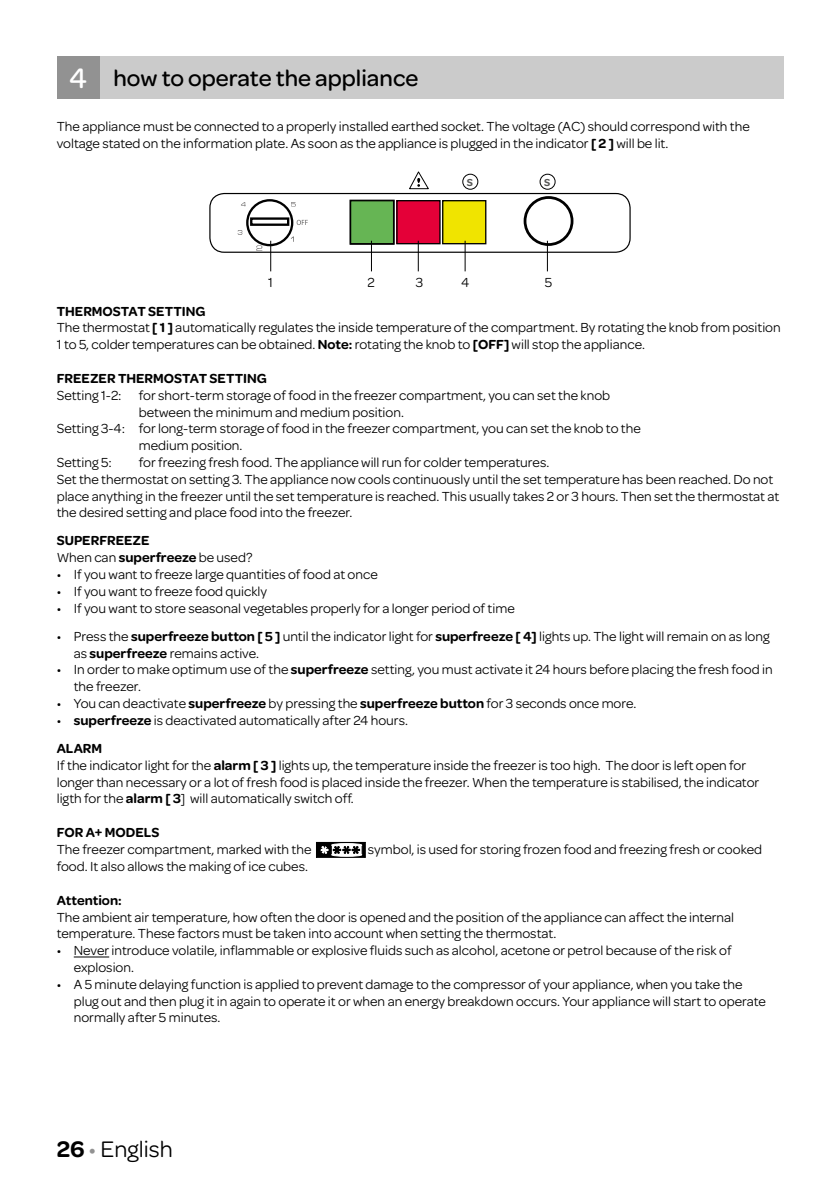
<style>
.page{position:relative;width:840px;height:1191px;background:#fff}
.page>*{position:absolute;margin:0;border:0;box-sizing:border-box;transform-origin:0 0}
.t1{font:500 24px "Omnes";color:#000}
.t2{font:24px "Omnes";color:#000}
.t3{font:14px/16.8px "Omnes";color:#000}
.t4{font:600 14px/16.8px "Omnes";color:#000}
.t5{font:600 10.8px "Omnes";color:#575756}
.s1{font-size:30px;color:#fff}
.s2{font-weight:600}
.s3{font-weight:400}
.s4{color:#929292}
</style>
<div class="page">
<div style="left:85px;top:57px;width:697px;height:42px;background:#cbcbcb"></div>
<div style="left:57px;top:57px;width:42px;height:42px;background:#929292"></div>
<hr style="left:74px;top:956px;width:35px;height:1px;background:#000">
<svg style="left:318px;top:844px;width:45px;height:11px"></svg>
<div style="left:316px;top:842px;width:49px;height:15px;border:1px solid #000"></div>
<div style="left:331px;top:844px;width:31px;height:11px;border:1px solid #000"></div>
<div style="left:331px;top:843px;width:30px;height:3px;border:1px solid #fff;border-radius:50%"></div>
<div style="left:331px;top:853px;width:30px;height:3px;border:1px solid #fff;border-radius:50%"></div>
<svg style="left:321px;top:846px;width:38px;height:7px"></svg>
<div style="left:209px;top:193px;width:421px;height:60px;border:1px solid #000;border-radius:14px"></div>
<svg style="left:409px;top:171px;width:20px;height:18px"></svg>
<div style="left:462px;top:174px;width:16px;height:16px;border:1px solid #000;border-radius:50%"></div>
<div style="left:539px;top:174px;width:16px;height:16px;border:1px solid #000;border-radius:50%"></div>
<div style="left:523px;top:196px;width:50px;height:50px;border:3px solid #000;border-radius:50%"></div>
<div style="left:246px;top:199px;width:47px;height:47px;border:2px solid #000;border-radius:50%"></div>
<div style="left:250px;top:217px;width:39px;height:9px;border:2px solid #000"></div>
<div style="left:349px;top:200px;width:45px;height:45px;border:2px solid #000"></div>
<div style="left:397px;top:201px;width:42px;height:43px;background:#e40038"></div>
<div style="left:396px;top:200px;width:44px;height:44px;border:1px solid #000"></div>
<div style="left:350px;top:201px;width:43px;height:43px;background:#66b554"></div>
<div style="left:350px;top:200px;width:44px;height:44px;border:1px solid #000"></div>
<div style="left:442px;top:201px;width:43px;height:43px;background:#f0e400"></div>
<div style="left:442px;top:200px;width:44px;height:44px;border:1px solid #000"></div>
<svg style="left:256px;top:245px;width:6px;height:6px"></svg>
<svg style="left:237px;top:230px;width:5px;height:5px"></svg>
<svg style="left:241px;top:202px;width:4px;height:4px"></svg>
<svg style="left:291px;top:202px;width:4px;height:5px"></svg>
<svg style="left:296px;top:220px;width:11px;height:5px"></svg>
<hr style="left:270px;top:241px;width:1px;height:30px;background:#000">
<hr style="left:371px;top:241px;width:1px;height:30px;background:#000">
<hr style="left:417px;top:241px;width:1px;height:30px;background:#000">
<hr style="left:464px;top:241px;width:1px;height:30px;background:#000">
<hr style="left:546px;top:241px;width:1px;height:30px;background:#000">
<h1 class="t1" style="left:69px;top:62px;width:350px"><span class="s1">4</span> how to operate the appliance</h1>
<p class="t3" style="left:57px;top:117px;width:694px">The appliance must be connected to a properly installed earthed socket. The voltage (AC) should correspond with the voltage stated on the information plate. As soon as the appliance is plugged in the indicator <span class="s2">[ 2 ]</span> will be lit.</p>
<p class="t5" style="left:466px;top:174px;width:8px">S</p>
<p class="t5" style="left:544px;top:174px;width:8px">S</p>
<p class="t3" style="left:268px;top:273px;width:6px">1</p>
<p class="t3" style="left:367px;top:273px;width:9px">2</p>
<p class="t3" style="left:415px;top:273px;width:9px">3</p>
<p class="t3" style="left:461px;top:273px;width:10px">4</p>
<p class="t3" style="left:544px;top:273px;width:9px">5</p>
<p class="t3" style="left:57px;top:302px;width:725px"><span class="s2">THERMOSTAT SETTING<br></span>The thermostat <span class="s2">[ 1 ]</span> automatically regulates the inside temperature of the compartment. By rotating the knob from position<br>1 to 5, colder temperatures can be obtained. <span class="s2">Note:</span> rotating the knob to <span class="s2">[OFF]</span> will stop the appliance.</p>
<p class="t4" style="left:57px;top:369px;width:211px">FREEZER THERMOSTAT SETTING</p>
<p class="t3" style="left:57px;top:386px;width:554px">Setting 1-2: for short-term storage of food in the freezer compartment, you can set the knob</p>
<p class="t3" style="left:139px;top:402px;width:266px">between the minimum and medium position.</p>
<p class="t3" style="left:57px;top:419px;width:585px">Setting 3-4: for long-term storage of food in the freezer compartment, you can set the knob to the</p>
<p class="t3" style="left:139px;top:436px;width:105px">medium position.</p>
<p class="t3" style="left:57px;top:453px;width:56px">Setting 5:</p>
<p class="t3" style="left:57px;top:453px;width:723px;text-indent:82px">for freezing fresh food. The appliance will run for colder temperatures.<br>Set the thermostat on setting 3. The appliance now cools continuously until the set temperature has been reached. Do not place anything in the freezer until the set temperature is reached. This usually takes 2 or 3 hours. Then set the thermostat at the desired setting and place food into the freezer.</p>
<p class="t4" style="left:57px;top:531px;width:197px">SUPERFREEZE<br><span class="s3">When can</span> superfreeze <span class="s3">be used?</span></p>
<p class="t3" style="left:57px;top:565px;width:322px">• If you want to freeze large quantities of food at once</p>
<p class="t3" style="left:57px;top:582px;width:212px">• If you want to freeze food quickly</p>
<p class="t3" style="left:57px;top:599px;width:459px">• If you want to store seasonal vegetables properly for a longer period of time</p>
<p class="t3" style="left:74px;top:627px;width:697px;text-indent:-17px">• Press the <span class="s2">superfreeze button [ 5 ]</span> until the indicator light for <span class="s2">superfreeze [ 4]</span> lights up. The light will remain on as long as <span class="s2">superfreeze</span> remains active.</p>
<p class="t3" style="left:74px;top:660px;width:700px;text-indent:-17px">• In order to make optimum use of the <span class="s2">superfreeze</span> setting, you must activate it 24 hours before placing the fresh food in the freezer.</p>
<p class="t3" style="left:57px;top:694px;width:581px">• You can deactivate <span class="s2">superfreeze</span> by pressing the <span class="s2">superfreeze button</span> for 3 seconds once more.</p>
<p class="t3" style="left:57px;top:705px;width:352px;line-height:28.2px">• <span class="s2">superfreeze</span> is deactivated automatically after 24 hours.<br><span class="s2">ALARM</span></p>
<p class="t3" style="left:57px;top:756px;width:703px">If the indicator light for the <span class="s2">alarm [ 3 ]</span> lights up, the temperature inside the freezer is too high. The door is left open for longer than necessary or a lot of fresh food is placed inside the freezer. When the temperature is stabilised, the indicator ligth for the <span class="s2">alarm [ 3</span>] will automatically switch off.</p>
<p class="t4" style="left:57px;top:823px;width:104px">FOR A+ MODELS</p>
<p class="t3" style="left:57px;top:840px;width:256px">The freezer compartment, marked with the</p>
<p class="t3" style="left:368px;top:840px;width:395px">symbol, is used for storing frozen food and freezing fresh or cooked</p>
<p class="t3" style="left:57px;top:857px;width:253px">food. It also allows the making of ice cubes.</p>
<p class="t4" style="left:57px;top:891px;width:66px">Attention:</p>
<p class="t3" style="left:57px;top:907px;width:678px">The ambient air temperature, how often the door is opened and the position of the appliance can affect the internal temperature. These factors must be taken into account when setting the thermostat.</p>
<p class="t3" style="left:74px;top:941px;width:659px;text-indent:-17px">• Never introduce volatile, inflammable or explosive fluids such as alcohol, acetone or petrol because of the risk of explosion.</p>
<p class="t3" style="left:74px;top:975px;width:693px;text-indent:-17px">• A 5 minute delaying function is applied to prevent damage to the compressor of your appliance, when you take the plug out and then plug it in again to operate it or when an energy breakdown occurs. Your appliance will start to operate normally after 5 minutes.</p>
<h1 class="t2" style="left:57px;top:1132px;width:117px"><span class="s2">26</span> <span class="s4">•</span> English</h1>
</div>
